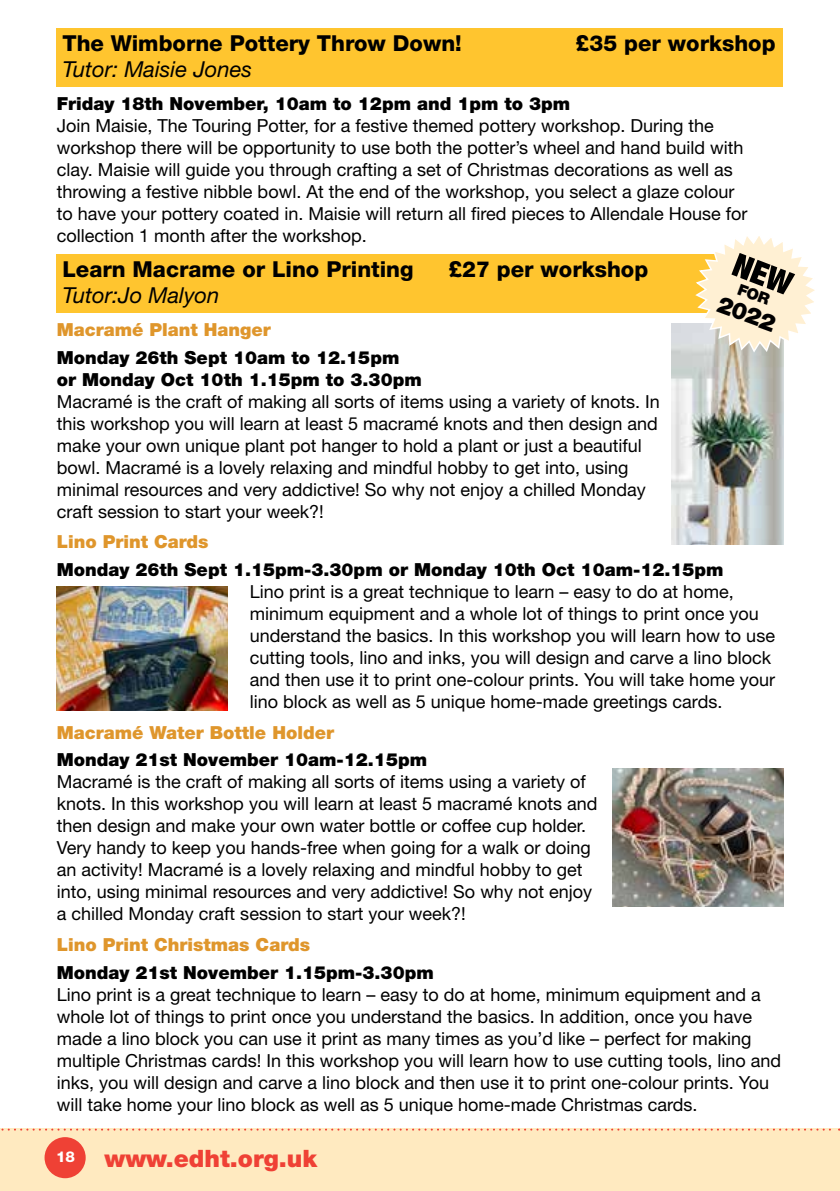
<style>
.page{position:relative;width:840px;height:1191px;background:#fff}
.page>*{position:absolute;margin:0;border:0;box-sizing:border-box;transform-origin:0 0}
.t1{font:900 24px "Helvetica Neue LT";color:#ef4135}
.t2{font:900 23.4px "Helvetica Neue LT";color:#000}
.t3{font:800 22px "Helvetica Neue LT";color:#000}
.t4{font:italic 22px "Helvetica Neue LT";color:#000}
.t5{font:18px/22px "Helvetica Neue LT";color:#000}
.t6{font:900 18px/22px "Helvetica Neue LT";color:#000}
.t7{font:900 18px "Helvetica Neue LT";color:#df962c}
</style>
<div class="page">
<div style="left:57px;top:28px;width:725px;height:59px;background:#ffc52f"></div>
<div style="left:57px;top:254px;width:725px;height:59px;background:#ffc52f"></div>
<img style="left:671px;top:323px;width:111px;height:221px">
<img style="left:612px;top:768px;width:170px;height:138px">
<img style="left:57px;top:587px;width:170px;height:123px">
<div style="left:0;top:1128px;width:839px;height:63px;background:#ffeac0"></div>
<div style="left:45px;top:1137px;width:41px;height:41px;background:#ef4135;border-radius:50%"></div>
<svg style="left:1px;top:1128px;width:838px;height:2px"></svg>
<svg style="left:693px;top:236px;width:122px;height:118px"></svg>
<p class="t3" style="left:62px;top:30px;width:400px">The Wimborne Pottery Throw Down!</p>
<p class="t3" style="left:575px;top:30px;width:201px">£35 per workshop</p>
<p class="t4" style="left:62px;top:56px;width:191px">Tutor: Maisie Jones</p>
<p class="t6" style="left:57px;top:93px;width:514px">Friday 18th November, 10am to 12pm and 1pm to 3pm</p>
<p class="t5" style="left:57px;top:115px;width:692px">Join Maisie, The Touring Potter, for a festive themed pottery workshop. During the workshop there will be opportunity to use both the potter’s wheel and hand build with clay. Maisie will guide you through crafting a set of Christmas decorations as well as throwing a festive nibble bowl. At the end of the workshop, you select a glaze colour to have your pottery coated in. Maisie will return all fired pieces to Allendale House for collection 1 month after the workshop.</p>
<p class="t3" style="left:62px;top:256px;width:352px">Learn Macrame or Lino Printing</p>
<p class="t3" style="left:448px;top:256px;width:201px">£27 per workshop</p>
<p class="t4" style="left:62px;top:282px;width:158px">Tutor:Jo Malyon</p>
<p class="t7" style="left:57px;top:319px;width:216px">Macramé Plant Hanger</p>
<p class="t6" style="left:57px;top:346px;width:366px">Monday 26th Sept 10am to 12.15pm or Monday Oct 10th 1.15pm to 3.30pm</p>
<p class="t5" style="left:57px;top:390px;width:604px">Macramé is the craft of making all sorts of items using a variety of knots. In this workshop you will learn at least 5 macramé knots and then design and make your own unique plant pot hanger to hold a plant or just a beautiful bowl. Macramé is a lovely relaxing and mindful hobby to get into, using minimal resources and very addictive! So why not enjoy a chilled Monday craft session to start your week?!</p>
<p class="t7" style="left:57px;top:531px;width:153px">Lino Print Cards</p>
<p class="t6" style="left:57px;top:558px;width:668px">Monday 26th Sept 1.15pm-3.30pm or Monday 10th Oct 10am-12.15pm</p>
<p class="t5" style="left:249px;top:580px;width:526px">Lino print is a great technique to learn – easy to do at home, minimum equipment and a whole lot of things to print once you understand the basics. In this workshop you will learn how to use cutting tools, lino and inks, you will design and carve a lino block and then use it to print one-colour prints. You will take home your lino block as well as 5 unique home-made greetings cards.</p>
<p class="t7" style="left:57px;top:721px;width:279px">Macramé Water Bottle Holder</p>
<p class="t6" style="left:57px;top:749px;width:371px">Monday 21st November 10am-12.15pm</p>
<p class="t5" style="left:57px;top:770px;width:542px">Macramé is the craft of making all sorts of items using a variety of knots. In this workshop you will learn at least 5 macramé knots and then design and make your own water bottle or coffee cup holder.<br>Very handy to keep you hands-free when going for a walk or doing an activity! Macramé is a lovely relaxing and mindful hobby to get into, using minimal resources and very addictive! So why not enjoy a chilled Monday craft session to start your week?!</p>
<p class="t7" style="left:57px;top:933px;width:255px">Lino Print Christmas Cards</p>
<p class="t6" style="left:57px;top:961px;width:378px">Monday 21st November 1.15pm-3.30pm</p>
<p class="t5" style="left:57px;top:983px;width:725px">Lino print is a great technique to learn – easy to do at home, minimum equipment and a whole lot of things to print once you understand the basics. In addition, once you have made a lino block you can use it print as many times as you’d like – perfect for making multiple Christmas cards! In this workshop you will learn how to use cutting tools, lino and inks, you will design and carve a lino block and then use it to print one-colour prints. You will take home your lino block as well as 5 unique home-made Christmas cards.</p>
<p class="t2" style="left:722px;top:290px;width:62px;rotate:20deg">2022</p>
<h1 class="t1" style="left:56px;top:1144px;width:262px"><sup>18</sup> www.edht.org.uk</h1>
</div>
